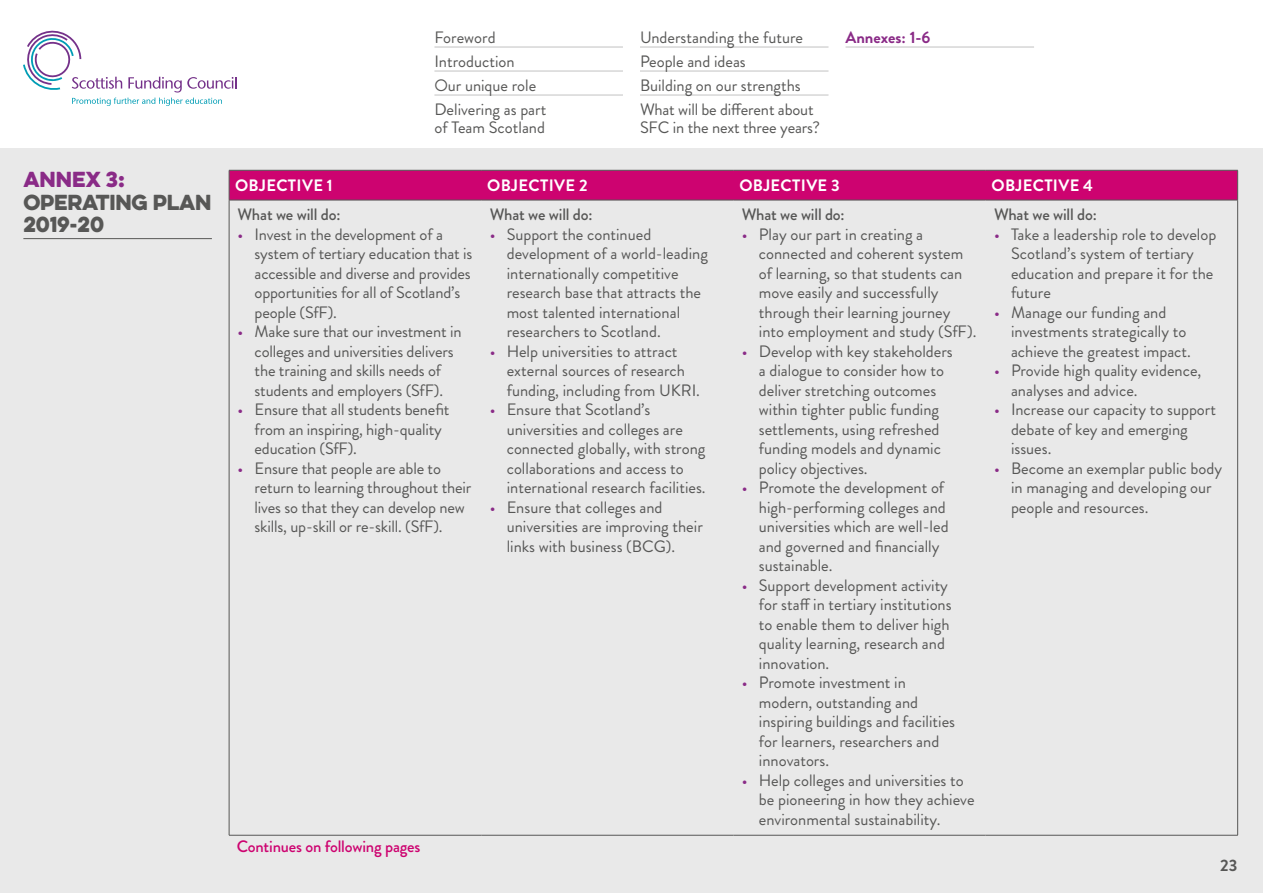
<style>
.page{position:relative;width:1263px;height:893px;background:#fff}
.page>*{position:absolute;margin:0;border:0;box-sizing:border-box;transform-origin:0 0}
.t1{font:19.5px/22.5px "Eveleth Clean";letter-spacing:-.01em;color:#575756}
.t2{font:19.5px "Eveleth Clean";color:#8a2b87}
.t3{font:16.5px/19.5px "Brandon Grotesque";color:#575756}
.t4{font:500 16.5px "Brandon Grotesque";letter-spacing:-.01em;color:#575756}
.t5{font:700 16.5px "Brandon Grotesque";letter-spacing:.02em;color:#fff}
.t6{font:500 16.5px "Brandon Grotesque";letter-spacing:-.01em;color:#cd0370}
.t7{font:700 16.5px "Brandon Grotesque";color:#8a2b87}
.t8{font:700 16.5px "Brandon Grotesque";color:#575756}
.s1{color:#8a2b87}
</style>
<div class="page">
<div style="left:0;top:149px;width:1263px;height:744px;background:#e9e9e9"></div>
<hr style="left:434px;top:47px;width:189px;height:1px;background:#c2c2c2">
<hr style="left:434px;top:71px;width:189px;height:1px;background:#c2c2c2">
<hr style="left:434px;top:95px;width:189px;height:1px;background:#c2c2c2">
<hr style="left:640px;top:47px;width:188px;height:1px;background:#c2c2c2">
<hr style="left:640px;top:71px;width:188px;height:1px;background:#c2c2c2">
<hr style="left:640px;top:95px;width:188px;height:1px;background:#c2c2c2">
<hr style="left:845px;top:47px;width:189px;height:1px;background:#c2c2c2">
<svg style="left:23px;top:31px;width:214px;height:75px"></svg>
<div style="left:230px;top:171px;width:1007px;height:29px;background:#cd0370"></div>
<hr style="left:229px;top:170px;width:1px;height:30px;background:#575756">
<hr style="left:229px;top:200px;width:1px;height:635px;background:#575756">
<hr style="left:229px;top:170px;width:252px;height:1px;background:#575756">
<hr style="left:481px;top:170px;width:252px;height:1px;background:#575756">
<hr style="left:733px;top:170px;width:252px;height:1px;background:#575756">
<hr style="left:985px;top:170px;width:253px;height:1px;background:#575756">
<hr style="left:1237px;top:170px;width:1px;height:30px;background:#575756">
<hr style="left:1237px;top:200px;width:1px;height:635px;background:#575756">
<hr style="left:229px;top:200px;width:252px;height:1px;background:#575756">
<hr style="left:481px;top:200px;width:252px;height:1px;background:#575756">
<hr style="left:733px;top:200px;width:252px;height:1px;background:#575756">
<hr style="left:985px;top:200px;width:253px;height:1px;background:#575756">
<hr style="left:229px;top:835px;width:252px;height:1px;background:#575756">
<hr style="left:481px;top:835px;width:252px;height:1px;background:#575756">
<hr style="left:733px;top:835px;width:252px;height:1px;background:#575756">
<hr style="left:985px;top:835px;width:253px;height:1px;background:#575756">
<hr style="left:23px;top:238px;width:189px;height:1px;background:#575756">
<p class="t2" style="left:23px;top:164px;width:103px">ANNEX 3:</p>
<p class="t1" style="left:23px;top:190px;width:190px">OPERATING PLAN<br>2019-20</p>
<p class="t3" style="left:434px;top:25px;width:113px;line-height:24px">Foreword<br>Introduction<br>Our unique role<br>Delivering as part</p>
<p class="t3" style="left:434px;top:117px;width:112px">of Team Scotland</p>
<p class="t3" style="left:640px;top:25px;width:175px;line-height:24px">Understanding the future<br>People and ideas<br>Building on our strengths<br>What will be different about</p>
<p class="t3" style="left:640px;top:117px;width:182px">SFC in the next three years?</p>
<p class="t7" style="left:845px;top:25px;width:86px">Annexes: 1-6</p>
<p class="t5" style="left:235px;top:174px;width:99px">OBJECTIVE 1</p>
<p class="t5" style="left:487px;top:174px;width:102px">OBJECTIVE 2</p>
<p class="t5" style="left:739px;top:174px;width:102px">OBJECTIVE 3</p>
<p class="t5" style="left:991px;top:174px;width:103px">OBJECTIVE 4</p>
<p class="t4" style="left:238px;top:203px;width:104px">What we will do:</p>
<p class="t3" style="left:255px;top:224px;width:219px;text-indent:-17px"><span class="s1">•</span> Invest in the development of a system of tertiary education that is accessible and diverse and provides opportunities for all of Scotland’s people (SfF).</p>
<p class="t3" style="left:238px;top:322px;width:225px;text-align:center"><span class="s1">•</span> Make sure that our investment in colleges and universities delivers the training and skills needs of students and employers (SfF).</p>
<p class="t3" style="left:255px;top:400px;width:196px;text-indent:-17px"><span class="s1">•</span> Ensure that all students benefit from an inspiring, high-quality education (SfF).</p>
<p class="t3" style="left:255px;top:458px;width:218px;text-indent:-17px"><span class="s1">•</span> Ensure that people are able to return to learning throughout their lives so that they can develop new skills, up-skill or re-skill. (SfF).</p>
<p class="t4" style="left:490px;top:203px;width:104px">What we will do:</p>
<p class="t3" style="left:507px;top:224px;width:203px;text-indent:-17px"><span class="s1">•</span> Support the continued development of a world-leading internationally competitive research base that attracts the most talented international researchers to Scotland.</p>
<p class="t3" style="left:507px;top:342px;width:195px;text-indent:-17px"><span class="s1">•</span> Help universities to attract external sources of research funding, including from UKRI.</p>
<p class="t3" style="left:507px;top:400px;width:200px;text-indent:-17px"><span class="s1">•</span> Ensure that Scotland’s universities and colleges are connected globally, with strong collaborations and access to international research facilities.</p>
<p class="t3" style="left:507px;top:498px;width:198px;text-indent:-17px"><span class="s1">•</span> Ensure that colleges and universities are improving their links with business (BCG).</p>
<p class="t4" style="left:742px;top:203px;width:104px">What we will do:</p>
<p class="t3" style="left:759px;top:225px;width:219px;text-indent:-17px"><span class="s1">•</span> Play our part in creating a connected and coherent system of learning, so that students can move easily and successfully through their learning journey into employment and study (SfF).</p>
<p class="t3" style="left:759px;top:342px;width:195px;text-indent:-17px"><span class="s1">•</span> Develop with key stakeholders a dialogue to consider how to deliver stretching outcomes within tighter public funding settlements, using refreshed funding models and dynamic policy objectives.</p>
<p class="t3" style="left:759px;top:478px;width:191px;text-indent:-17px"><span class="s1">•</span> Promote the development of high-performing colleges and universities which are well-led and governed and financially sustainable.</p>
<p class="t3" style="left:759px;top:576px;width:194px;text-indent:-17px"><span class="s1">•</span> Support development activity for staff in tertiary institutions to enable them to deliver high quality learning, research and innovation.</p>
<p class="t3" style="left:759px;top:673px;width:198px;text-indent:-17px"><span class="s1">•</span> Promote investment in modern, outstanding and inspiring buildings and facilities for learners, researchers and innovators.</p>
<p class="t3" style="left:759px;top:771px;width:217px;text-indent:-17px"><span class="s1">•</span> Help colleges and universities to be pioneering in how they achieve environmental sustainability.</p>
<p class="t4" style="left:994px;top:203px;width:104px">What we will do:</p>
<p class="t3" style="left:1011px;top:225px;width:207px;text-indent:-17px"><span class="s1">•</span> Take a leadership role to develop<br>Scotland’s system of tertiary education and prepare it for the future</p>
<p class="t3" style="left:1011px;top:303px;width:181px;text-indent:-17px"><span class="s1">•</span> Manage our funding and investments strategically to achieve the greatest impact.</p>
<p class="t3" style="left:1011px;top:361px;width:192px;text-indent:-17px"><span class="s1">•</span> Provide high quality evidence, analyses and advice.</p>
<p class="t3" style="left:1011px;top:400px;width:207px;text-indent:-17px"><span class="s1">•</span> Increase our capacity to support debate of key and emerging issues.</p>
<p class="t3" style="left:1011px;top:459px;width:212px;text-indent:-17px"><span class="s1">•</span> Become an exemplar public body in managing and developing our people and resources.</p>
<p class="t6" style="left:237px;top:835px;width:185px">Continues on following pages</p>
<p class="t8" style="left:1220px;top:853px;width:19px">23</p>
</div>
